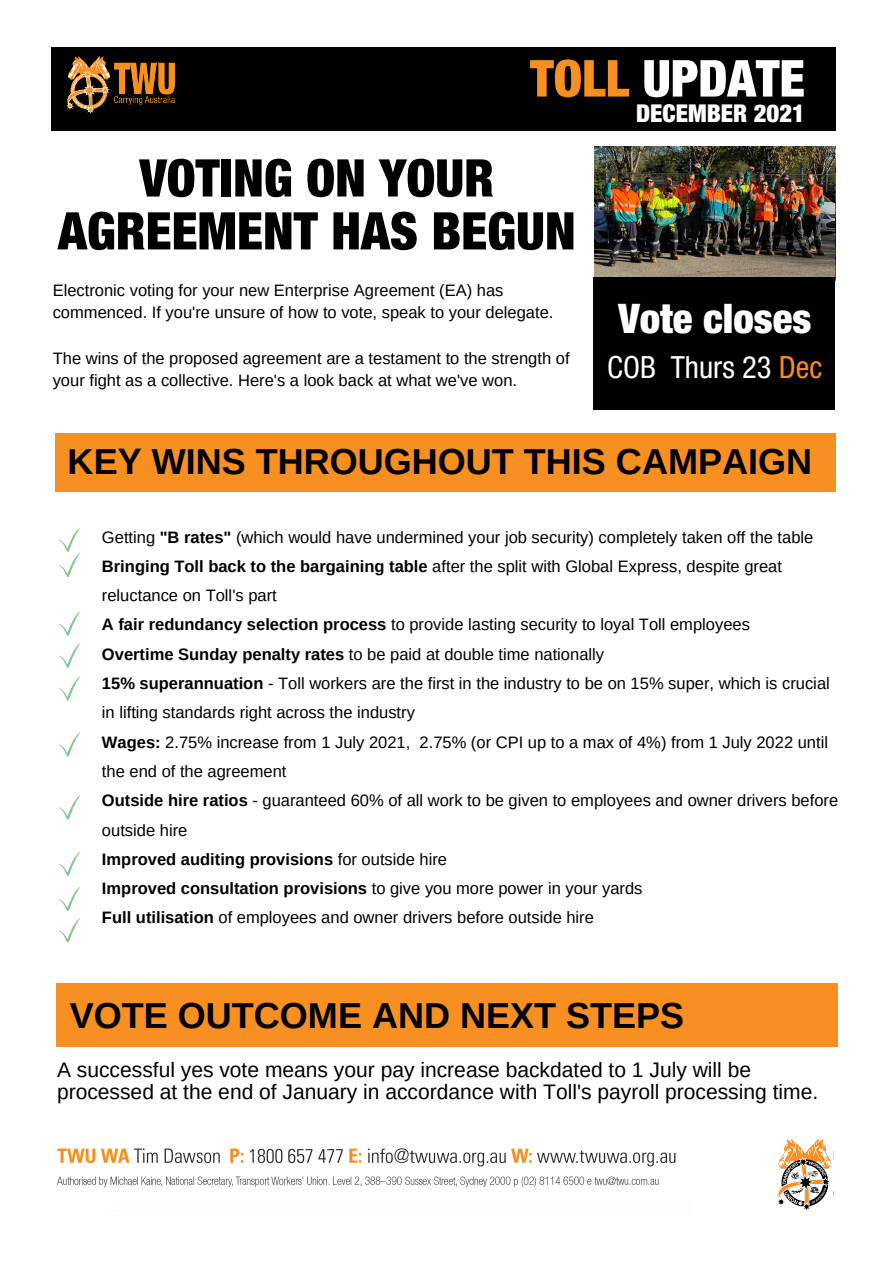
<style>
.page{position:relative;width:894px;height:1264px;background:#fff}
.page>*{position:absolute;margin:0;border:0;box-sizing:border-box;transform-origin:0 0}
.t1{font:900 condensed 51.9px/52.9px "Helvetica Neue LT Std";color:#000;text-align:center}
.t2{font:900 condensed 51px "Helvetica Neue LT Std";color:#fff}
.t3{font:900 condensed 40.8px "Helvetica Neue LT Std";color:#fff}
.t4{font:700 36px "Arimo";color:#000}
.t5{font:condensed 30.6px "Helvetica Neue LT Std";color:#fff}
.t6{font:900 condensed 24.6px "Helvetica Neue LT Std";color:#fff}
.t7{font:21px/21.5px "Arimo";color:#000}
.t8{font:16.5px/29.2px "Arimo";color:#000}
.t9{font:700 16.5px "Arimo";color:#000}
.s1{color:#f79020}
.s2{font-weight:700}
.s3{font-weight:400}
</style>
<div class="page">
<div style="left:51px;top:48px;width:784px;height:83px;background:#000"></div>
<img style="left:66px;top:56px;width:108px;height:58px">
<img style="left:776px;top:1139px;width:56px;height:72px">
<div style="left:55px;top:433px;width:780px;height:58px;background:#f79020"></div>
<div style="left:56px;top:983px;width:781px;height:63px;background:#f79020"></div>
<div style="left:593px;top:277px;width:241px;height:133px;background:#000"></div>
<img style="left:594px;top:146px;width:240px;height:131px">
<svg style="left:59px;top:527px;width:21px;height:50px"></svg>
<svg style="left:59px;top:611px;width:21px;height:25px"></svg>
<svg style="left:59px;top:643px;width:21px;height:25px"></svg>
<svg style="left:59px;top:676px;width:21px;height:24px"></svg>
<svg style="left:59px;top:732px;width:21px;height:25px"></svg>
<svg style="left:59px;top:795px;width:21px;height:24px"></svg>
<svg style="left:59px;top:851px;width:21px;height:25px"></svg>
<svg style="left:59px;top:887px;width:21px;height:24px"></svg>
<svg style="left:59px;top:918px;width:21px;height:24px"></svg>
<img style="left:57px;top:1148px;width:619px;height:39px">
<p class="t2" style="left:530px;top:60px;width:276px"><span class="s1">TOLL</span> UPDATE</p>
<p class="t6" style="left:636px;top:104px;width:170px">DECEMBER 2021</p>
<p class="t1" style="left:58px;top:159px;width:519px">VOTING ON YOUR<br>AGREEMENT HAS BEGUN</p>
<p class="t8" style="left:53px;top:279px;width:502px;line-height:22.5px">Electronic voting for your new Enterprise Agreement (EA) has commenced. If you're unsure of how to vote, speak to your delegate.</p>
<p class="t8" style="left:53px;top:346px;width:518px;line-height:22.5px">The wins of the proposed agreement are a testament to the strength of your fight as a collective. Here's a look back at what we've won.</p>
<p class="t3" style="left:618px;top:304px;width:194px">Vote closes</p>
<p class="t5" style="left:607px;top:356px;width:217px">COB Thurs 23 <span class="s1">Dec</span></p>
<p class="t4" style="left:68px;top:441px;width:745px">KEY WINS THROUGHOUT THIS CAMPAIGN</p>
<p class="t8" style="left:102px;top:522px;width:712px">Getting <span class="s2">"B rates"</span> (which would have undermined your job security) completely taken off the table</p>
<p class="t8" style="left:102px;top:551px;width:681px"><span class="s2">Bringing Toll back to the bargaining table</span> after the split with Global Express, despite great reluctance on Toll's part</p>
<p class="t8" style="left:102px;top:610px;width:649px"><span class="s2">A fair redundancy selection process</span> to provide lasting security to loyal Toll employees</p>
<p class="t8" style="left:102px;top:639px;width:503px"><span class="s2">Overtime Sunday penalty rates</span> to be paid at double time nationally</p>
<p class="t8" style="left:102px;top:668px;width:729px"><span class="s2">15% superannuation</span> - Toll workers are the first in the industry to be on 15% super, which is crucial in lifting standards right across the industry</p>
<p class="t8" style="left:102px;top:727px;width:727px"><span class="s2">Wages:</span> 2.75% increase from 1 July 2021, 2.75% (or CPI up to a max of 4%) from 1 July 2022 until the end of the agreement</p>
<p class="t8" style="left:102px;top:785px;width:737px"><span class="s2">Outside hire ratios</span> - guaranteed 60% of all work to be given to employees and owner drivers before outside hire</p>
<p class="t9" style="left:102px;top:849px;width:346px">Improved auditing provisions <span class="s3">for outside hire</span></p>
<p class="t9" style="left:102px;top:879px;width:542px">Improved consultation provisions <span class="s3">to give you more power in your yards</span></p>
<p class="t8" style="left:102px;top:903px;width:493px"><span class="s2">Full utilisation</span> of employees and owner drivers before outside hire</p>
<p class="t4" style="left:70px;top:995px;width:615px">VOTE OUTCOME AND NEXT STEPS</p>
<p class="t7" style="left:57px;top:1059px;width:762px">A successful yes vote means your pay increase backdated to 1 July will be processed at the end of January in accordance with Toll's payroll processing time.</p>
</div>
